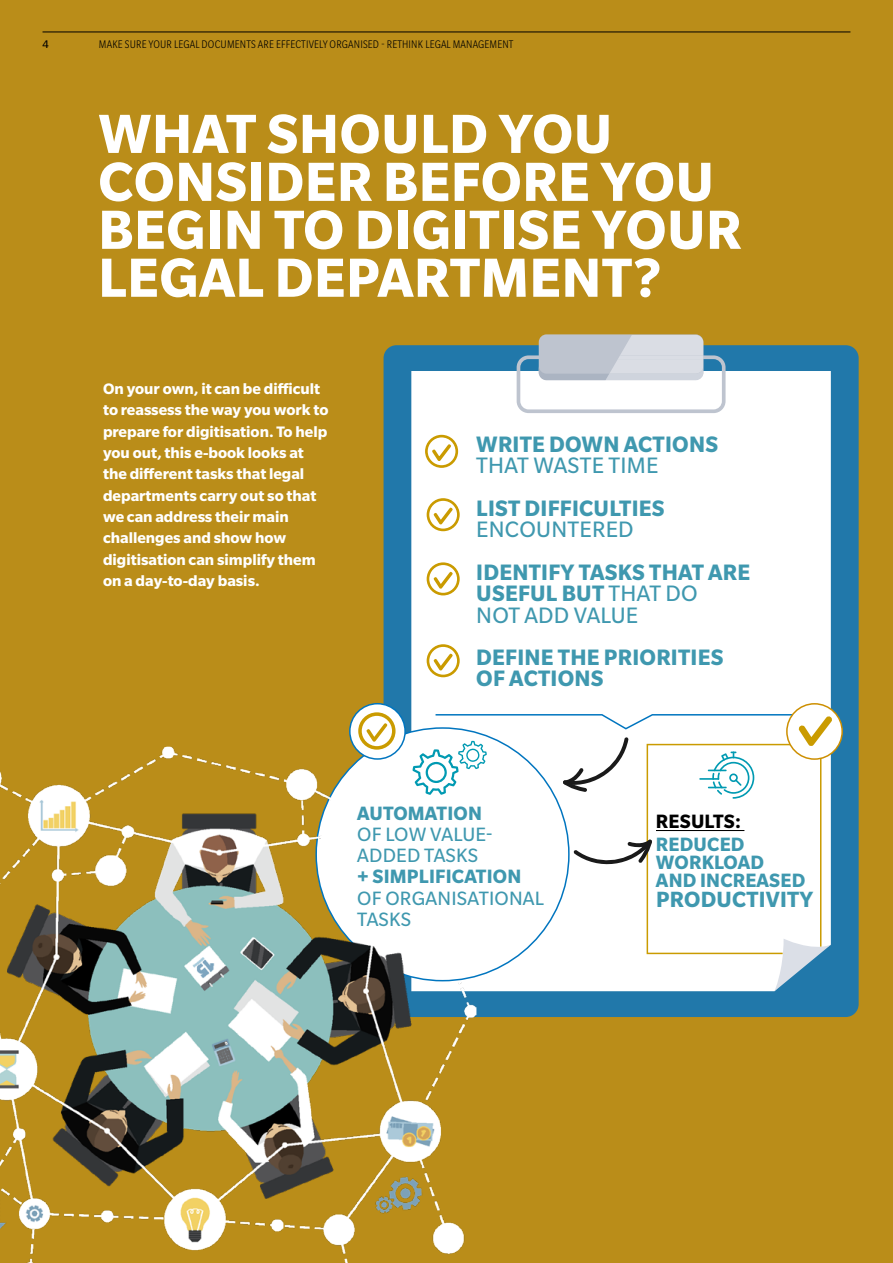
<style>
.page{position:relative;width:893px;height:1263px;background:#ba8d19}
.page>*{position:absolute;margin:0;border:0;box-sizing:border-box;transform-origin:0 0}
.t1{font:700 60px/48px "Slate Pro";letter-spacing:.01em;color:#fff}
.t2{font:700 24.3px/21.3px "Slate Pro";letter-spacing:.01em;color:#3f98af}
.t3{font:24.3px "Slate Pro";letter-spacing:.01em;color:#3f98af}
.t4{font:700 24px "Slate Pro";letter-spacing:.01em;color:#3f98af}
.t5{font:700 21px/18px "Slate Pro";letter-spacing:.01em;color:#3f98af}
.t6{font:21px/21.3px "Slate Pro";letter-spacing:.01em;color:#3f98af}
.t7{font:700 21px "Slate Pro";letter-spacing:.01em;color:#000}
.t8{font:700 16.5px/21.3px "Slate Pro";color:#fff}
.t9{font:300 condensed 12px "Slate Pro";letter-spacing:.015em;color:#000}
.t10{font:12px "Slate Pro";color:#000}
.s1{font-weight:400}
</style>
<div class="page">
<div style="left:384px;top:345px;width:475px;height:672px;background:#2178aa;border-radius:13px"></div>
<div style="left:411px;top:371px;width:420px;height:361px;background:#fff"></div>
<div style="left:539px;top:334px;width:164px;height:46px;background:#bcad85;border-radius:8px"></div>
<svg style="left:517px;top:335px;width:208px;height:78px;background:#d3dade"></svg>
<svg style="left:424px;top:434px;width:35px;height:35px"></svg>
<svg style="left:426px;top:497px;width:34px;height:35px"></svg>
<svg style="left:426px;top:562px;width:34px;height:34px"></svg>
<svg style="left:426px;top:643px;width:34px;height:35px"></svg>
<div style="left:787px;top:704px;width:55px;height:55px;background:#fff;border-radius:50%"></div>
<div style="left:786px;top:703px;width:57px;height:57px;border:2px solid #cd8f00;border-radius:50%"></div>
<div style="left:350px;top:704px;width:55px;height:55px;background:#fff;border-radius:50%"></div>
<div style="left:349px;top:703px;width:57px;height:57px;border:2px solid #0075bf;border-radius:50%"></div>
<svg style="left:357px;top:711px;width:40px;height:36px"></svg>
<svg style="left:412px;top:712px;width:424px;height:279px;background:#f1f5f6"></svg>
<img style="left:0;top:747px;width:476px;height:516px">
<hr style="left:656px;top:830px;width:88px;height:1px;background:#000">
<hr style="left:43px;top:32px;width:807px;height:1px;background:#000">
<p class="t10" style="left:43px;top:38px;width:8px">4</p>
<p class="t9" style="left:99px;top:38px;width:416px">MAKE SURE YOUR LEGAL DOCUMENTS ARE EFFECTIVELY ORGANISED - RETHINK LEGAL MANAGEMENT</p>
<h1 class="t1" style="left:98px;top:109px;width:645px">WHAT SHOULD YOU<br>CONSIDER BEFORE YOU<br>BEGIN TO DIGITISE YOUR<br>LEGAL DEPARTMENT?</h1>
<p class="t8" style="left:103px;top:378px;width:227px">On your own, it can be difficult to reassess the way you work to prepare for digitisation. To help you out, this e-book looks at the different tasks that legal departments carry out so that we can address their main challenges and show how digitisation can simplify them on a day-to-day basis.</p>
<h2 class="t2" style="left:476px;top:433px;width:243px">WRITE DOWN ACTIONS</h2>
<h2 class="t3" style="left:476px;top:453px;width:184px">THAT WASTE TIME</h2>
<h2 class="t2" style="left:476px;top:497px;width:190px">LIST DIFFICULTIES</h2>
<h2 class="t3" style="left:476px;top:517px;width:159px">ENCOUNTERED</h2>
<h2 class="t2" style="left:476px;top:561px;width:275px">IDENTIFY TASKS THAT ARE<br>USEFUL BUT <span class="s1">THAT DO<br>NOT ADD VALUE</span></h2>
<h2 class="t2" style="left:476px;top:646px;width:249px">DEFINE THE PRIORITIES<br>OF ACTIONS</h2>
<p class="t5" style="left:357px;top:803px;width:126px">AUTOMATION</p>
<p class="t6" style="left:357px;top:823px;width:137px">OF LOW VALUE-<br>ADDED TASKS</p>
<p class="t5" style="left:357px;top:867px;width:166px">+ SIMPLIFICATION</p>
<p class="t6" style="left:357px;top:887px;width:188px">OF ORGANISATIONAL<br>TASKS</p>
<p class="t7" style="left:656px;top:810px;width:86px">RESULTS:</p>
<p class="t5" style="left:656px;top:835px;width:151px">REDUCED<br>WORKLOAD<br>AND INCREASED</p>
<h3 class="t4" style="left:656px;top:886px;width:159px">PRODUCTIVITY</h3>
</div>
